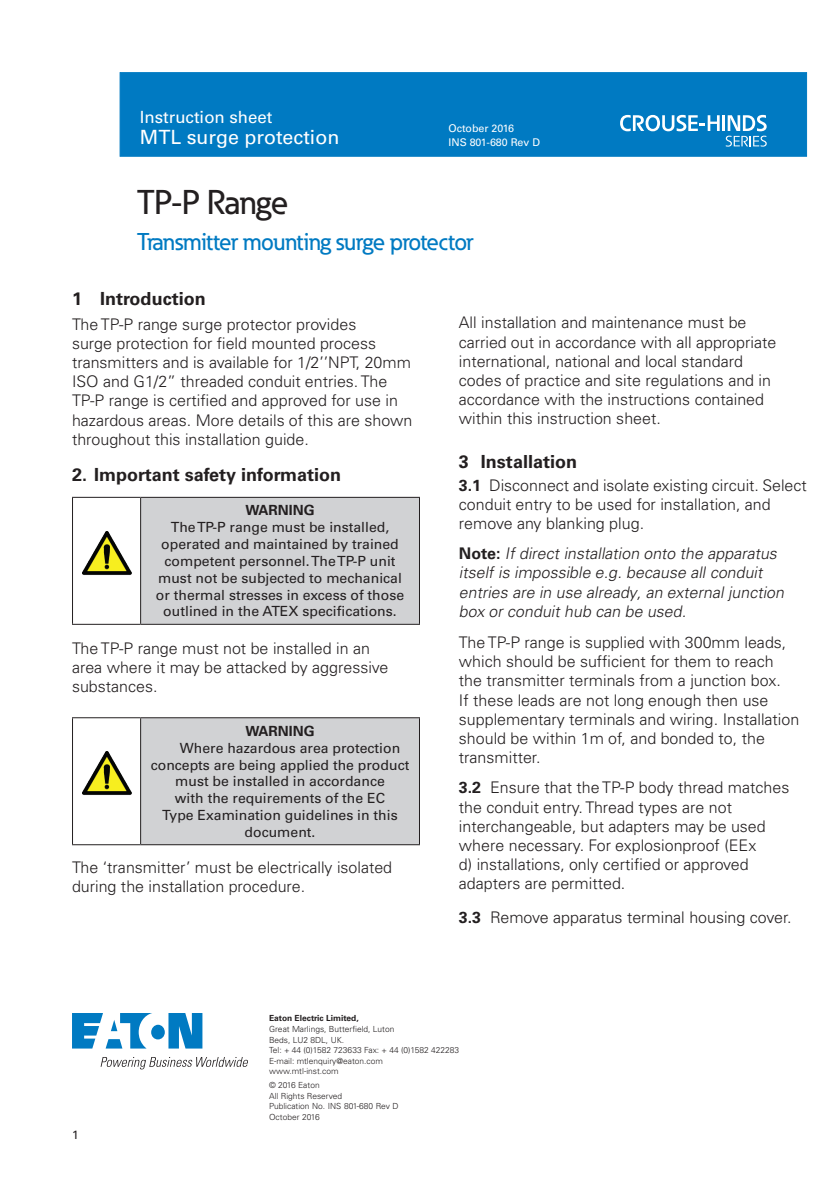
<style>
.page{position:relative;width:840px;height:1191px;background:#fff}
.page>*{position:absolute;margin:0;border:0;box-sizing:border-box;transform-origin:0 0}
.t1{font:500 34px "Eaton";letter-spacing:-.02em;color:#231f20}
.t2{font:500 24px "Eaton";letter-spacing:-.02em;color:#007ac2}
.t3{font:19.6px "Univers LT Pro 55 Roman";color:#fff}
.t4{font:700 18px "Univers LT Pro 65";color:#231f20}
.t5{font:16.8px "Univers LT Pro 55 Roman";color:#fff}
.t6{font:300 16px/19.2px "Univers LT Pro 45";color:#231f20}
.t7{font:italic 300 16px/19.2px "Univers LT Pro 45";color:#231f20}
.t8{font:14px/16.8px "Univers LT Pro 55 Roman";color:#231f20;text-align:center}
.t9{font:700 14px "Univers LT Pro 65";color:#231f20}
.t10{font:12px "Univers LT Pro 55 Roman";color:#231f20}
.t11{font:10.6px/13.4px "Univers LT Pro 55 Roman";color:#fff}
.t12{font:300 8.4px/10.6px "Univers LT Pro 45";color:#231f20}
.t13{font:700 8.4px "Univers LT Pro 65";color:#231f20}
.s1{font-family:"Univers LT Pro 65";font-weight:700}
.s2{font-family:"Univers LT Pro 65";font-weight:700;font-style:normal}
</style>
<div class="page">
<div style="left:120px;top:72px;width:686px;height:85px;background:#007ac2;border:1px solid #007ac2"></div>
<svg style="left:620px;top:115px;width:146px;height:32px"></svg>
<svg style="left:72px;top:1013px;width:130px;height:35px"></svg>
<svg style="left:101px;top:1057px;width:147px;height:12px"></svg>
<div style="left:140px;top:497px;width:279px;height:127px;background:#d1d2d4"></div>
<hr style="left:72px;top:497px;width:68px;height:1px;background:#231f20">
<hr style="left:72px;top:498px;width:1px;height:126px;background:#231f20">
<hr style="left:140px;top:497px;width:280px;height:1px;background:#231f20">
<hr style="left:140px;top:498px;width:1px;height:126px;background:#231f20">
<hr style="left:419px;top:498px;width:1px;height:126px;background:#231f20">
<hr style="left:72px;top:624px;width:68px;height:1px;background:#231f20">
<hr style="left:140px;top:624px;width:280px;height:1px;background:#231f20">
<img style="left:82px;top:531px;width:50px;height:44px">
<div style="left:140px;top:717px;width:279px;height:127px;background:#d1d2d4"></div>
<hr style="left:72px;top:717px;width:68px;height:1px;background:#231f20">
<hr style="left:72px;top:718px;width:1px;height:126px;background:#231f20">
<hr style="left:140px;top:717px;width:280px;height:1px;background:#231f20">
<hr style="left:140px;top:718px;width:1px;height:126px;background:#231f20">
<hr style="left:419px;top:718px;width:1px;height:126px;background:#231f20">
<hr style="left:72px;top:844px;width:68px;height:1px;background:#231f20">
<hr style="left:140px;top:844px;width:280px;height:1px;background:#231f20">
<img style="left:82px;top:752px;width:50px;height:43px">
<p class="t5" style="left:140px;top:107px;width:134px">Instruction sheet</p>
<p class="t3" style="left:140px;top:126px;width:201px">MTL surge protection</p>
<p class="t11" style="left:448px;top:122px;width:93px">October 2016<br>INS 801-680 Rev D</p>
<h1 class="t1" style="left:137px;top:181px;width:153px">TP-P Range</h1>
<h2 class="t2" style="left:137px;top:227px;width:338px">Transmitter mounting surge protector</h2>
<p class="t4" style="left:72px;top:288px;width:135px">1 Introduction</p>
<p class="t6" style="left:72px;top:314px;width:341px">The TP-P range surge protector provides<br>surge protection for field mounted process transmitters and is available for 1/2’’NPT, 20mm ISO and G1/2” threaded conduit entries. The TP-P range is certified and approved for use in hazardous areas. More details of this are shown throughout this installation guide.</p>
<p class="t4" style="left:72px;top:464px;width:270px">2. Important safety information</p>
<p class="t9" style="left:245px;top:502px;width:70px">WARNING</p>
<p class="t8" style="left:156px;top:519px;width:250px">The TP-P range must be installed, operated and maintained by trained competent personnel. The TP-P unit must not be subjected to mechanical or thermal stresses in excess of those outlined in the ATEX specifications.</p>
<p class="t6" style="left:72px;top:638px;width:318px">The TP-P range must not be installed in an area where it may be attacked by aggressive substances.</p>
<p class="t9" style="left:245px;top:722px;width:70px">WARNING</p>
<p class="t8" style="left:180px;top:739px;width:222px">Where hazardous area protection</p>
<p class="t8" style="left:151px;top:756px;width:260px">concepts are being applied the product</p>
<p class="t8" style="left:175px;top:773px;width:211px">must be installed in accordance</p>
<p class="t8" style="left:175px;top:789px;width:211px">with the requirements of the EC</p>
<p class="t8" style="left:162px;top:806px;width:237px">Type Examination guidelines in this</p>
<p class="t8" style="left:244px;top:823px;width:72px">document.</p>
<p class="t6" style="left:72px;top:858px;width:321px">The ‘transmitter’ must be electrically isolated during the installation procedure.</p>
<p class="t6" style="left:458px;top:313px;width:318px">All installation and maintenance must be carried out in accordance with all appropriate international, national and local standard codes of practice and site regulations and in accordance with the instructions contained within this instruction sheet.</p>
<p class="t4" style="left:458px;top:450px;width:120px">3 Installation</p>
<p class="t6" style="left:458px;top:475px;width:349px"><span class="s1">3.1</span> Disconnect and isolate existing circuit. Select conduit entry to be used for installation, and remove any blanking plug.</p>
<p class="t7" style="left:458px;top:544px;width:330px"><span class="s2">N o t e :</span> If direct installation onto the apparatus itself is impossible e.g. because all conduit entries are in use already, an external junction box or conduit hub can be used.</p>
<p class="t6" style="left:458px;top:633px;width:341px">The TP-P range is supplied with 300mm leads, which should be sufficient for them to reach the transmitter terminals from a junction box.<br>If these leads are not long enough then use supplementary terminals and wiring. Installation should be within 1m of, and bonded to, the transmitter.</p>
<p class="t6" style="left:458px;top:778px;width:332px"><span class="s1">3.2</span> Ensure that the TP-P body thread matches the conduit entry. Thread types are not interchangeable, but adapters may be used where necessary. For explosionproof (EEx<br>d) installations, only certified or approved adapters are permitted.</p>
<p class="t6" style="left:458px;top:907px;width:334px"><span class="s1">3.3</span> Remove apparatus terminal housing cover.</p>
<p class="t10" style="left:72px;top:1127px;width:8px">1</p>
<p class="t13" style="left:269px;top:1013px;width:91px">Eaton Electric Limited,</p>
<p class="t12" style="left:269px;top:1023px;width:191px">Great Marlings, Butterfield, Luton<br>Beds, LU2 8DL, UK.<br>Tel: + 44 (0)1582 723633 Fax: + 44 (0)1582 422283<br>E-mail: mtlenquiry@eaton.com<br>www.mtl-inst.com</p>
<p class="t12" style="left:269px;top:1079px;width:131px">© 2016 Eaton<br>All Rights Reserved<br>Publication No. INS 801-680 Rev D<br>October 2016</p>
</div>
